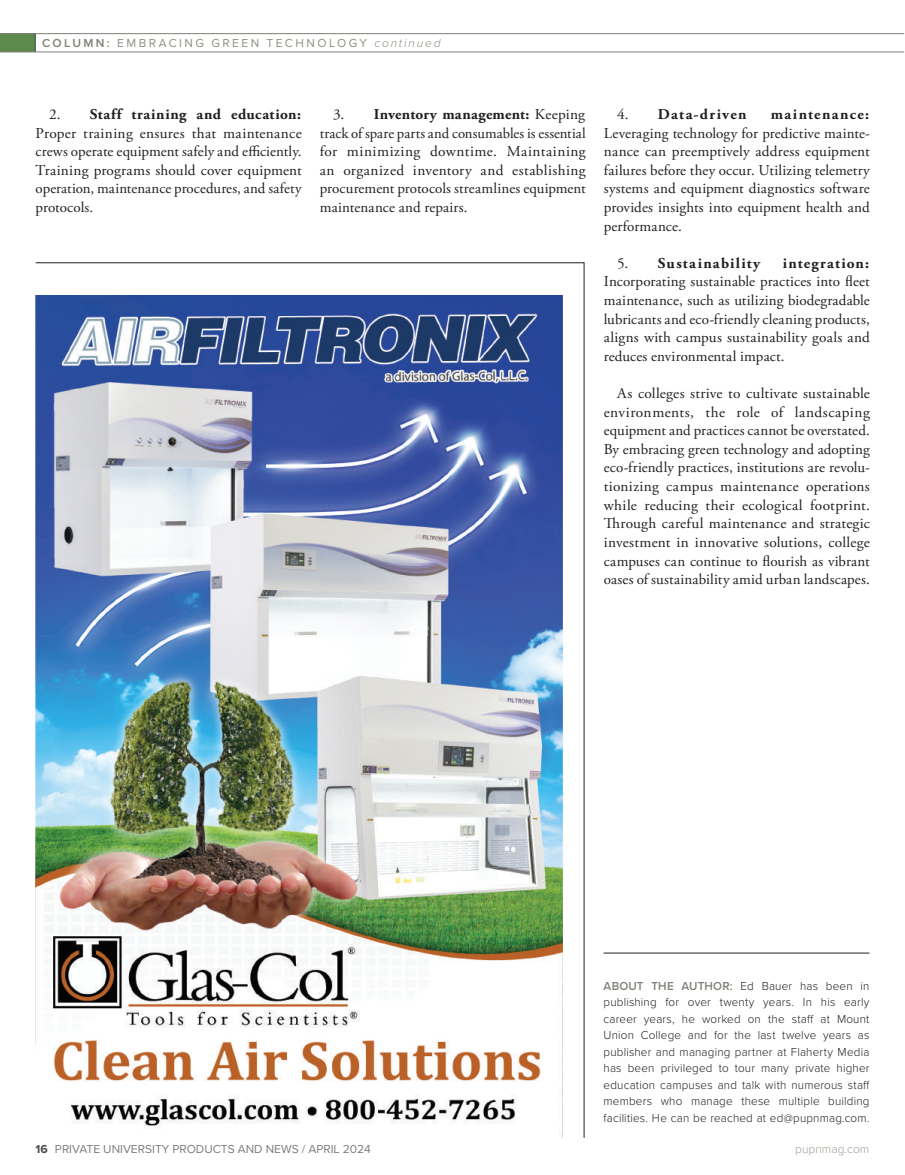
<style>
.page{position:relative;width:905px;height:1175px;background:#fff}
.page>*{position:absolute;margin:0;border:0;box-sizing:border-box;transform-origin:0 0}
.t1{font:15px/18.6px "Adobe Garamond Pro";letter-spacing:.01em;color:#231f20;text-align:justify}
.t2{font:700 15px "Adobe Garamond Pro";letter-spacing:.085em;color:#231f20}
.t3{font:300 12px/16.5px "Proxima Nova";letter-spacing:.015em;color:#231f20;text-align:justify}
.t4{font:12px "Proxima Nova";color:#7c7f7e}
.t5{font:12px "Proxima Nova";letter-spacing:.2em;color:#8e8e85}
.t6{font:300 12px "Proxima Nova";color:#9f9f97}
.s1{font-weight:600;color:#7f8077}
.s2{font-weight:300;font-style:italic}
.s3{font-weight:700}
.s4{font-weight:400}
.s5{font-weight:700;color:#4b4c4d}
</style>
<div class="page">
<div style="left:0;top:34px;width:35px;height:18px;background:#5b8a4c"></div>
<hr style="left:0;top:33px;width:904px;height:1px;background:#7f8077">
<hr style="left:0;top:52px;width:904px;height:1px;background:#7f8077">
<svg style="left:35px;top:34px;width:1px;height:18px"></svg>
<svg style="left:35px;top:262px;width:550px;height:876px"></svg>
<img style="left:35px;top:295px;width:527px;height:842px">
<hr style="left:603px;top:952px;width:266px;height:1px;background:#231f20">
<p class="t5" style="left:42px;top:34px;width:400px"><span class="s1">COLUMN:</span> EMBRACING GREEN TECHNOLOGY <span class="s2">continued</span></p>
<p class="t1" style="left:36px;top:105px;width:267px;text-indent:14px">2. <span class="s3">Staff training and education:<br></span>Proper training ensures that maintenance crews operate equipment safely and efficiently.<br>Training programs should cover equipment operation, maintenance procedures, and safety protocols.</p>
<p class="t1" style="left:320px;top:105px;width:267px;text-indent:14px">3. <span class="s3">Inventory management:</span> Keeping track of spare parts and consumables is essential for minimizing downtime. Maintaining an organized inventory and establishing procurement protocols streamlines equipment maintenance and repairs.</p>
<p class="t2" style="left:617px;top:105px;width:131px"><span class="s4">4.</span> Data-driven</p>
<p class="t2" style="left:770px;top:105px;width:100px">maintenance:</p>
<p class="t1" style="left:603px;top:124px;width:267px">Leveraging technology for predictive mainte&shy;nance can preemptively address equipment failures before they occur. Utilizing telemetry systems and equipment diagnostics software provides insights into equipment health and performance.</p>
<p class="t2" style="left:617px;top:254px;width:145px"><span class="s4">5.</span> Sustainability</p>
<p class="t2" style="left:782px;top:254px;width:88px">integration:</p>
<p class="t1" style="left:603px;top:273px;width:267px">Incorporating sustainable practices into fleet maintenance, such as utilizing biodegradable lubricants and eco-friendly cleaning products, aligns with campus sustainability goals and reduces environmental impact.</p>
<p class="t1" style="left:603px;top:384px;width:267px;text-indent:14px">As colleges strive to cultivate sustainable environments, the role of landscaping equipment and practices cannot be overstated.<br>By embracing green technology and adopting eco-friendly practices, institutions are revolu&shy;tionizing campus maintenance operations while reducing their ecological footprint.<br>Through careful maintenance and strategic investment in innovative solutions, college campuses can continue to flourish as vibrant oases of sustainability amid urban landscapes.</p>
<p class="t3" style="left:603px;top:976px;width:268px"><span class="s1">ABOUT THE AUTHOR:</span> Ed Bauer has been in publishing for over twenty years. In his early career years, he worked on the staff at Mount Union College and for the last twelve years as publisher and managing partner at Flaherty Media has been privileged to tour many private higher education campuses and talk with numerous staff members who manage these multiple building facilities. He can be reached at ed@pupnmag.com.</p>
<p class="t4" style="left:36px;top:1139px;width:337px"><span class="s5">16</span> PRIVATE UNIVERSITY PRODUCTS AND NEWS / APRIL 2024</p>
<p class="t6" style="left:795px;top:1139px;width:75px">pupnmag.com</p>
</div>
